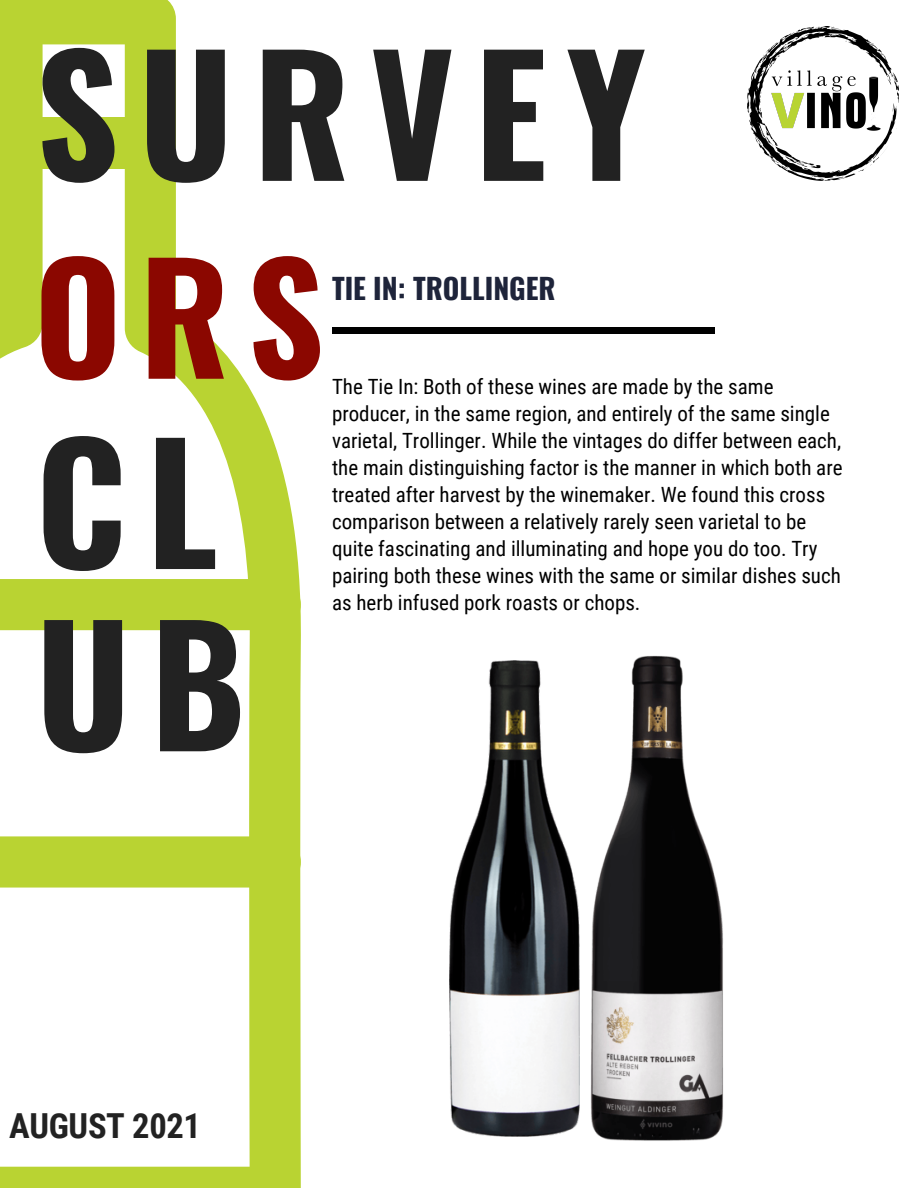
<style>
.page{position:relative;width:918px;height:1188px;background:#fff}
.page>*{position:absolute;margin:0;border:0;box-sizing:border-box;transform-origin:0 0}
.t1{font:700 162px "Oswald";letter-spacing:.12em;color:#222}
.t2{font:700 149.4px "Oswald";color:#8b0700}
.t3{font:700 34.5px "Roboto Condensed";letter-spacing:-.01em;color:#222}
.t4{font:700 28.5px "Oswald";color:#1e243a}
.t5{font:21px/27px "Roboto Condensed";color:#000}
</style>
<div class="page">
<svg style="left:0;top:0;width:301px;height:1188px"></svg>
<div style="left:30px;top:117px;width:120px;height:51px;background:#b9d332"></div>
<div style="left:0;top:579px;width:301px;height:51px;background:#b9d332"></div>
<div style="left:0;top:836px;width:301px;height:52px;background:#b9d332"></div>
<img style="left:748px;top:27px;width:150px;height:154px">
<div style="left:332px;top:327px;width:383px;height:6px;background:#000"></div>
<img style="left:449px;top:660px;width:131px;height:476px">
<img style="left:590px;top:655px;width:133px;height:486px">
<p class="t1" style="left:36px;top:-12px;width:612px">SURVEY</p>
<p class="t2" style="left:34px;top:201px;width:291px">ORS</p>
<p class="t1" style="left:36px;top:376px;width:184px">CL</p>
<p class="t1" style="left:36px;top:558px;width:211px">UB</p>
<p class="t4" style="left:332px;top:266px;width:225px">TIE IN: TROLLINGER</p>
<p class="t5" style="left:332px;top:374px;width:512px">The Tie In: Both of these wines are made by the same producer, in the same region, and entirely of the same single varietal, Trollinger. While the vintages do differ between each, the main distinguishing factor is the manner in which both are treated after harvest by the winemaker. We found this cross comparison between a relatively rarely seen varietal to be quite fascinating and illuminating and hope you do too. Try pairing both these wines with the same or similar dishes such</p>
<p class="t5" style="left:332px;top:590px;width:310px">as herb infused pork roasts or chops.</p>
<p class="t3" style="left:9px;top:1106px;width:193px">AUGUST 2021</p>
</div>
